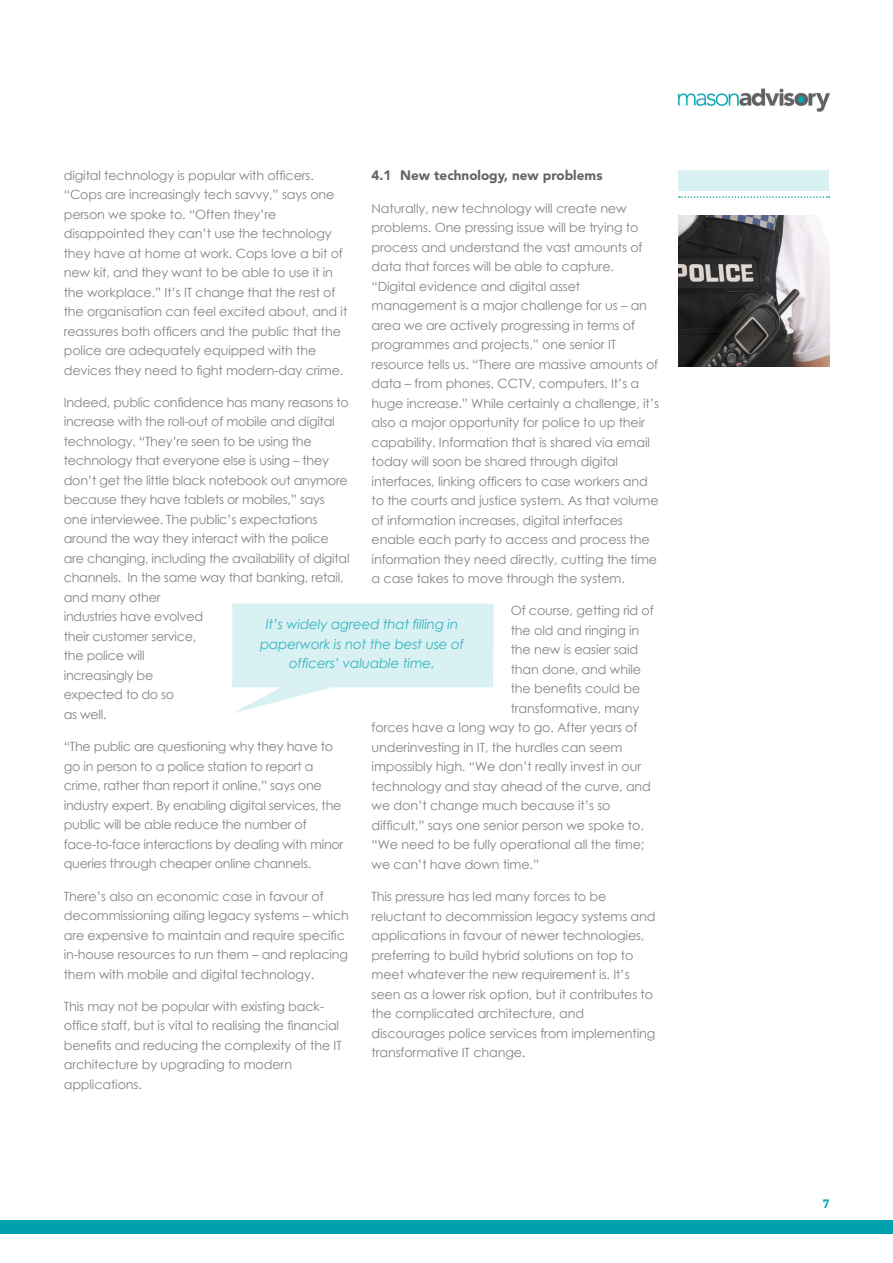
<style>
.page{position:relative;width:893px;height:1263px;background:#fff}
.page>*{position:absolute;margin:0;border:0;box-sizing:border-box;transform-origin:0 0}
.Pull_quote{font:italic 13.5px/19.5px "Century Gothic";letter-spacing:-.01em;color:#33b4bf;text-align:center}
.t1{font:900 13.5px "Avenir LT Std";color:#646569}
.Main_text{font:12.75px/19.5px "Century Gothic";letter-spacing:-.01em;color:#838487}
.t2{font:700 12px "DINOT";color:#00a1af}
</style>
<div class="page">
<img style="left:677px;top:88px;width:153px;height:24px">
<svg style="left:232px;top:604px;width:262px;height:109px"></svg>
<img style="left:678px;top:216px;width:151px;height:150px">
<svg style="left:679px;top:196px;width:150px;height:2px"></svg>
<div style="left:678px;top:170px;width:151px;height:20px;background:#d9f1f3"></div>
<div style="left:0;top:1220px;width:893px;height:14px;background:#00a1af"></div>
<p class="Main_text" style="left:64px;top:165px;width:285px">digital technology is popular with officers. “Cops are increasingly tech savvy,” says one person we spoke to. “Often they’re disappointed they can’t use the technology they have at home at work. Cops love a bit of new kit, and they want to be able to use it in the workplace.” It’s IT change that the rest of the organisation can feel excited about, and it reassures both officers and the public that the police are adequately equipped with the devices they need to fight modern-day crime.</p>
<p class="Main_text" style="left:64px;top:392px;width:287px">Indeed, public confidence has many reasons to increase with the roll-out of mobile and digital technology. “They’re seen to be using the technology that everyone else is using – they don’t get the little black notebook out anymore because they have tablets or mobiles,” says one interviewee. The public’s expectations around the way they interact with the police are changing, including the availability of digital channels. In the same way that banking, retail, and many other<br>industries have evolved<br>their customer service,<br>the police will<br>increasingly be<br>expected to do so<br>as well.</p>
<p class="Main_text" style="left:64px;top:737px;width:281px">“The public are questioning why they have to go in person to a police station to report a crime, rather than report it online,” says one industry expert. By enabling digital services, the public will be able reduce the number of face-to-face interactions by dealing with minor queries through cheaper online channels.</p>
<p class="Main_text" style="left:64px;top:886px;width:287px">There’s also an economic case in favour of decommissioning ailing legacy systems – which are expensive to maintain and require specific in-house resources to run them – and replacing them with mobile and digital technology.</p>
<p class="Main_text" style="left:64px;top:996px;width:279px">This may not be popular with existing back&shy;office staff, but is vital to realising the financial benefits and reducing the complexity of the IT architecture by upgrading to modern applications.</p>
<p class="t1" style="left:372px;top:167px;width:232px">4.1 New technology, new problems</p>
<p class="Main_text" style="left:372px;top:198px;width:289px">Naturally, new technology will create new problems. One pressing issue will be trying to process and understand the vast amounts of data that forces will be able to capture. “Digital evidence and digital asset management is a major challenge for us – an area we are actively progressing in terms of programmes and projects,” one senior IT resource tells us. “There are massive amounts of data – from phones, CCTV, computers. It’s a huge increase.” While certainly a challenge, it’s also a major opportunity for police to up their capability. Information that is shared via email today will soon be shared through digital interfaces, linking officers to case workers and to the courts and justice system. As that volume of information increases, digital interfaces enable each party to access and process the information they need directly, cutting the time a case takes to move through the system.</p>
<p class="Main_text" style="left:511px;top:601px;width:145px">Of course, getting rid of</p>
<p class="Main_text" style="left:511px;top:620px;width:130px">the old and ringing in</p>
<p class="Main_text" style="left:511px;top:640px;width:129px">the new is easier said</p>
<p class="Main_text" style="left:511px;top:659px;width:132px">than done, and while</p>
<p class="Main_text" style="left:511px;top:679px;width:131px">the benefits could be</p>
<p class="Main_text" style="left:511px;top:698px;width:130px">transformative, many</p>
<p class="Main_text" style="left:372px;top:718px;width:267px">forces have a long way to go. After years of</p>
<p class="Main_text" style="left:372px;top:737px;width:252px">underinvesting in IT, the hurdles can seem</p>
<p class="Main_text" style="left:372px;top:757px;width:271px">impossibly high. “We don’t really invest in our</p>
<p class="Main_text" style="left:372px;top:776px;width:281px">technology and stay ahead of the curve, and</p>
<p class="Main_text" style="left:372px;top:796px;width:240px">we don’t change much because it’s so</p>
<p class="Main_text" style="left:372px;top:815px;width:274px">difficult,” says one senior person we spoke to.</p>
<p class="Main_text" style="left:372px;top:835px;width:274px">“We need to be fully operational all the time;</p>
<p class="Main_text" style="left:372px;top:854px;width:169px">we can’t have down time.”</p>
<p class="Main_text" style="left:372px;top:887px;width:285px">This pressure has led many forces to be reluctant to decommission legacy systems and applications in favour of newer technologies, preferring to build hybrid solutions on top to meet whatever the new requirement is. It’s seen as a lower risk option, but it contributes to the complicated architecture, and discourages police services from implementing transformative IT change.</p>
<p class="Pull_quote" style="left:260px;top:614px;width:205px">It’s widely agreed that filling in paperwork is not the best use of officers’ valuable time.</p>
<p class="t2" style="left:823px;top:1196px;width:8px">7</p>
</div>
